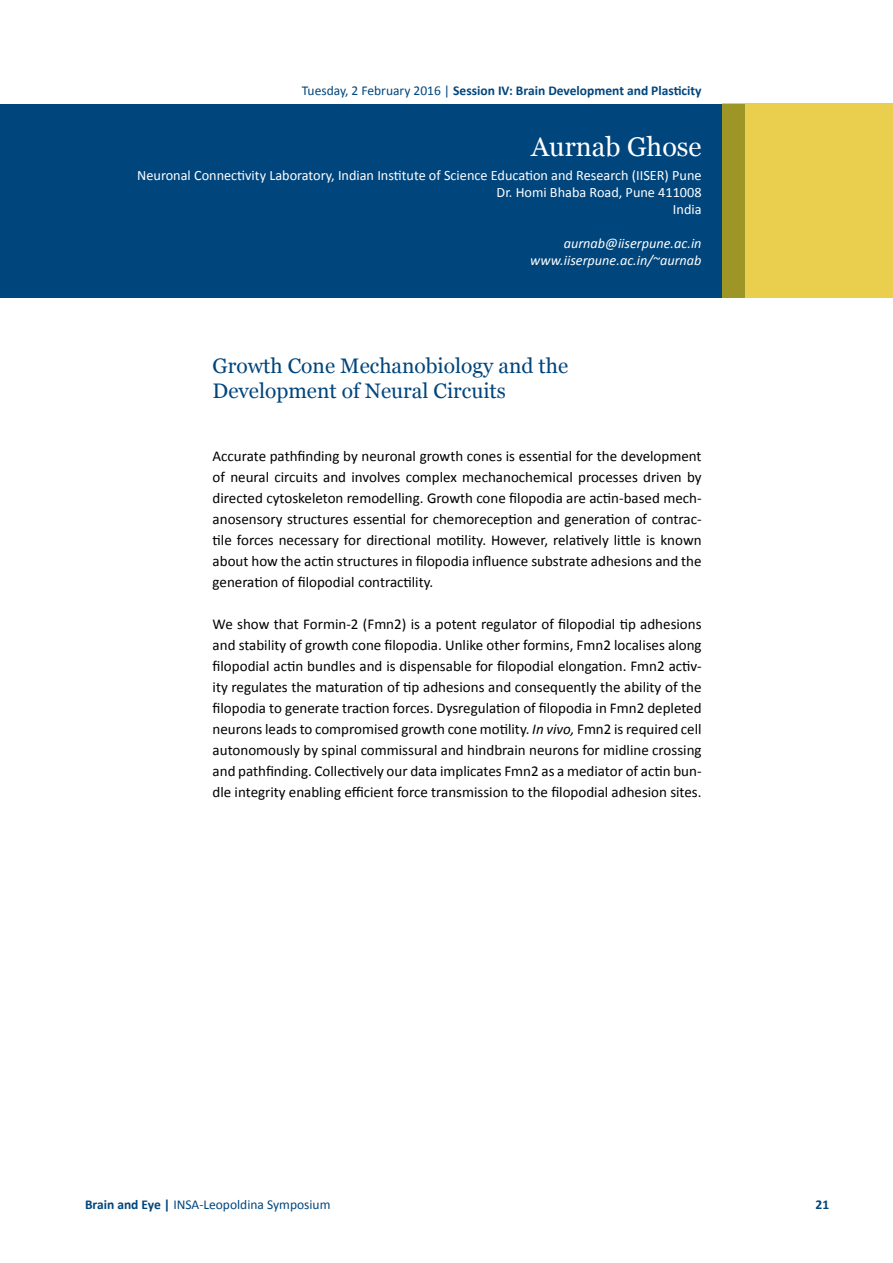
<style>
.page{position:relative;width:893px;height:1263px;background:#fff}
.page>*{position:absolute;margin:0;border:0;box-sizing:border-box;transform-origin:0 0}
.t1{font:27px "Georgia";color:#fff}
.t2{font:21px/25.2px "Georgia";color:#00457c}
.t3{font:15px/21px "Calibri";color:#000;text-align:justify}
.t4{font:14.25px/17.1px "Calibri";color:#fff;text-align:right}
.t5{font:italic 14.25px/17.1px "Calibri";color:#fff;text-align:right}
.t6{font:700 13.5px "Calibri";color:#00457c}
.t7{font:13.5px "Calibri";color:#00457c}
.s1{font-weight:400}
.s2{font-style:italic}
.s3{font-weight:700}
</style>
<div class="page">
<div style="left:0;top:104px;width:744px;height:194px;background:#00457c"></div>
<svg style="left:723px;top:104px;width:170px;height:194px;background:#e0c647"></svg>
<p class="t6" style="left:302px;top:82px;width:401px"><span class="s1">Tuesday, 2 February 2016 |</span> Session IV: Brain Development and Plasticity</p>
<h1 class="t1" style="left:531px;top:127px;width:172px">Aurnab Ghose</h1>
<p class="t4" style="left:137px;top:167px;width:566px">Neuronal Connectivity Laboratory, Indian Institute of Science Education and Research (IISER) Pune<br>Dr. Homi Bhaba Road, Pune 411008<br>India</p>
<p class="t5" style="left:530px;top:234px;width:173px">aurnab@iiserpune.ac.in www.iiserpune.ac.in/~aurnab</p>
<h2 class="t2" style="left:213px;top:352px;width:357px">Growth Cone Mechanobiology and the<br>Development of Neural Circuits</h2>
<p class="t3" style="left:213px;top:446px;width:490px">Accurate pathfinding by neuronal growth cones is essential for the development of neural circuits and involves complex mechanochemical processes driven by directed cytoskeleton remodelling. Growth cone filopodia are actin-based mech&shy;anosensory structures essential for chemoreception and generation of contrac&shy;tile forces necessary for directional motility. However, relatively little is known about how the actin structures in filopodia influence substrate adhesions and the generation of filopodial contractility.</p>
<p class="t3" style="left:213px;top:614px;width:490px">We show that Formin-2 (Fmn2) is a potent regulator of filopodial tip adhesions and stability of growth cone filopodia. Unlike other formins, Fmn2 localises along filopodial actin bundles and is dispensable for filopodial elongation. Fmn2 activ&shy;ity regulates the maturation of tip adhesions and consequently the ability of the filopodia to generate traction forces. Dysregulation of filopodia in Fmn2 depleted neurons leads to compromised growth cone motility. <span class="s2">In vivo,</span> Fmn2 is required cell autonomously by spinal commissural and hindbrain neurons for midline crossing and pathfinding. Collectively our data implicates Fmn2 as a mediator of actin bun&shy;dle integrity enabling efficient force transmission to the filopodial adhesion sites.</p>
<p class="t7" style="left:85px;top:1195px;width:247px"><span class="s3">Brain and Eye |</span> INSA-Leopoldina Symposium</p>
<p class="t6" style="left:815px;top:1195px;width:15px">21</p>
</div>
